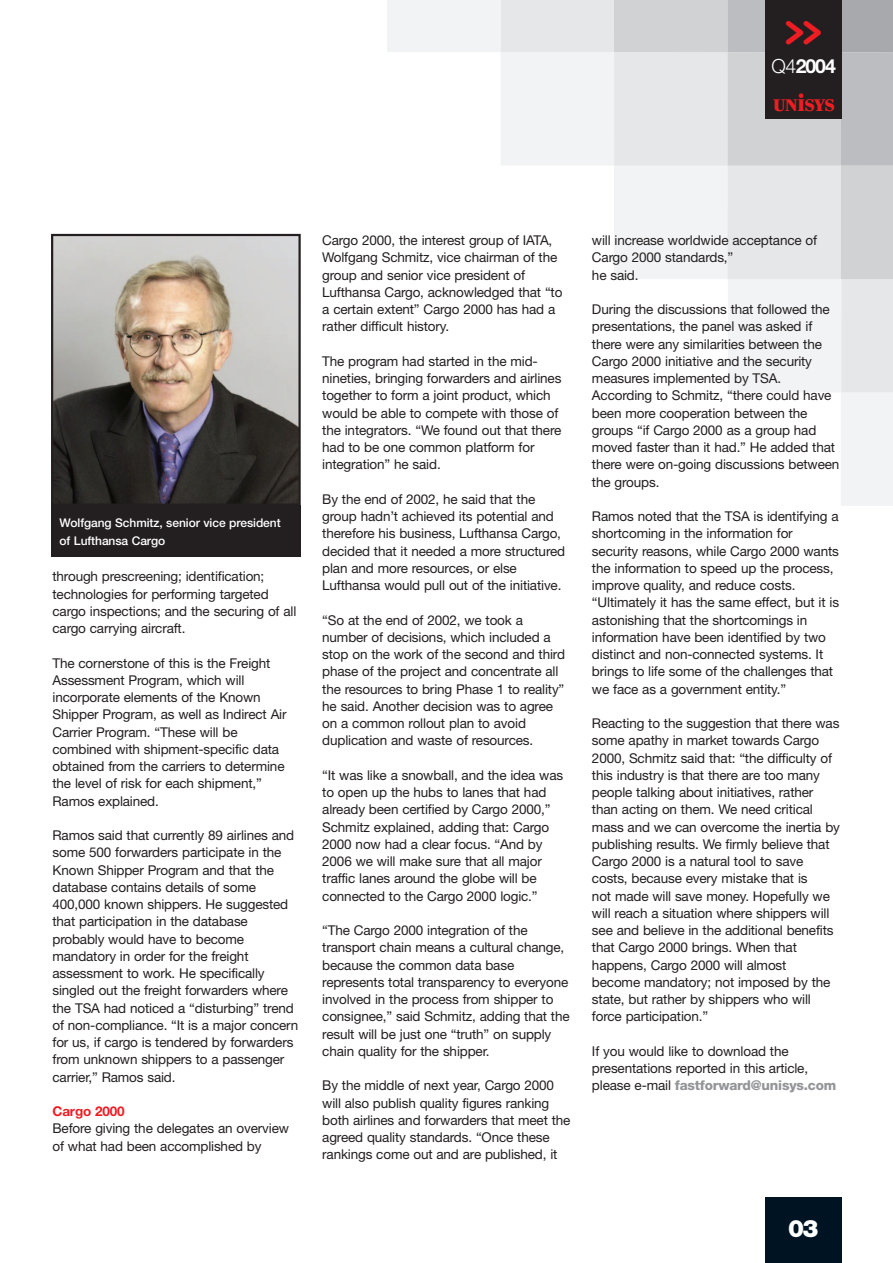
<style>
.page{position:relative;width:893px;height:1263px;background:#fff}
.page>*{position:absolute;margin:0;border:0;box-sizing:border-box;transform-origin:0 0}
.t1{font:31.5px "Uni Sans Display";color:#ee1d23}
.t2{font:900 24px "Helvetica Neue";color:#fff}
.t3{font:700 19.5px "Helvetica Neue";color:#fff}
.t4{font:13.5px/17.2px "Helvetica Neue";letter-spacing:-.01em;color:#231f20}
.t5{font:700 13.5px "Helvetica Neue";letter-spacing:-.01em;color:#ee1d23}
.t6{font:500 12px/18px "Helvetica Neue";letter-spacing:-.005em;color:#fff}
.t7{font:12px "Unisys Logo";color:#ee1d23}
.s1{font-weight:300}
.s2{font-weight:800;color:#939598}
</style>
<div class="page">
<div style="left:614px;top:165px;width:114px;height:114px;background:#f2f3f4"></div>
<div style="left:500px;top:52px;width:114px;height:114px;background:#f2f3f4"></div>
<div style="left:387px;top:0;width:113px;height:52px;background:#f2f3f4"></div>
<div style="left:728px;top:279px;width:114px;height:113px;background:#f2f3f4"></div>
<div style="left:841px;top:392px;width:52px;height:114px;background:#f2f3f4"></div>
<div style="left:727px;top:165px;width:114px;height:114px;background:#e6e7e9"></div>
<div style="left:614px;top:52px;width:113px;height:114px;background:#e6e7e9"></div>
<div style="left:501px;top:0;width:113px;height:52px;background:#e6e7e9"></div>
<div style="left:841px;top:279px;width:52px;height:113px;background:#e6e7e9"></div>
<div style="left:841px;top:166px;width:52px;height:113px;background:#d1d2d4"></div>
<div style="left:727px;top:52px;width:114px;height:114px;background:#d1d2d4"></div>
<div style="left:614px;top:0;width:113px;height:52px;background:#d1d2d4"></div>
<div style="left:841px;top:52px;width:52px;height:114px;background:#bcbdc0"></div>
<div style="left:727px;top:0;width:114px;height:52px;background:#bcbdc0"></div>
<div style="left:841px;top:0;width:52px;height:52px;background:#a8a9ad"></div>
<div style="left:765px;top:0;width:77px;height:119px;background:#231f20"></div>
<div style="left:765px;top:1197px;width:77px;height:66px;background:#001322"></div>
<div style="left:51px;top:506px;width:250px;height:51px;background:#231f20"></div>
<img style="left:54px;top:237px;width:244px;height:266px">
<div style="left:51px;top:234px;width:250px;height:272px;border:2px solid #231f20"></div>
<h1 class="t1" style="left:784px;top:14px;width:40px">cc</h1>
<h3 class="t3" style="left:772px;top:59px;width:66px"><span class="s1">Q4</span>2004</h3>
<p class="t7" style="left:773px;top:99px;width:63px">UNISYS</p>
<p class="t6" style="left:60px;top:514px;width:223px">Wolfgang Schmitz, senior vice president of Lufthansa Cargo</p>
<p class="t4" style="left:53px;top:569px;width:245px">through prescreening; identification; technologies for performing targeted cargo inspections; and the securing of all cargo carrying aircraft.</p>
<p class="t4" style="left:53px;top:655px;width:236px">The cornerstone of this is the Freight Assessment Program, which will incorporate elements of the Known Shipper Program, as well as Indirect Air Carrier Program. “These will be combined with shipment-specific data obtained from the carriers to determine the level of risk for each shipment,” Ramos explained.</p>
<p class="t4" style="left:53px;top:828px;width:247px">Ramos said that currently 89 airlines and some 500 forwarders participate in the Known Shipper Program and that the database contains details of some 400,000 known shippers. He suggested that participation in the database probably would have to become mandatory in order for the freight assessment to work. He specifically singled out the freight forwarders where the TSA had noticed a “disturbing” trend of non-compliance. “It is a major concern for us, if cargo is tendered by forwarders from unknown shippers to a passenger carrier,” Ramos said.</p>
<p class="t5" style="left:53px;top:1106px;width:74px">Cargo 2000</p>
<p class="t4" style="left:53px;top:1121px;width:238px">Before giving the delegates an overview of what had been accomplished by</p>
<p class="t4" style="left:322px;top:233px;width:242px">Cargo 2000, the interest group of IATA, Wolfgang Schmitz, vice chairman of the group and senior vice president of Lufthansa Cargo, acknowledged that “to a certain extent” Cargo 2000 has had a rather difficult history.</p>
<p class="t4" style="left:322px;top:354px;width:241px">The program had started in the mid&shy;nineties, bringing forwarders and airlines together to form a joint product, which would be able to compete with those of the integrators. “We found out that there had to be one common platform for integration” he said.</p>
<p class="t4" style="left:322px;top:492px;width:244px">By the end of 2002, he said that the group hadn’t achieved its potential and therefore his business, Lufthansa Cargo, decided that it needed a more structured plan and more resources, or else Lufthansa would pull out of the initiative.</p>
<p class="t4" style="left:322px;top:612px;width:244px">“So at the end of 2002, we took a number of decisions, which included a stop on the work of the second and third phase of the project and concentrate all the resources to bring Phase 1 to reality” he said. Another decision was to agree on a common rollout plan to avoid duplication and waste of resources.</p>
<p class="t4" style="left:322px;top:768px;width:242px">“It was like a snowball, and the idea was to open up the hubs to lanes that had already been certified by Cargo 2000,” Schmitz explained, adding that: Cargo 2000 now had a clear focus. “And by 2006 we will make sure that all major traffic lanes around the globe will be connected to the Cargo 2000 logic.”</p>
<p class="t4" style="left:322px;top:923px;width:249px">“The Cargo 2000 integration of the transport chain means a cultural change, because the common data base represents total transparency to everyone involved in the process from shipper to consignee,” said Schmitz, adding that the result will be just one “truth” on supply chain quality for the shipper.</p>
<p class="t4" style="left:322px;top:1078px;width:250px">By the middle of next year, Cargo 2000 will also publish quality figures ranking both airlines and forwarders that meet the agreed quality standards. “Once these rankings come out and are published, it</p>
<p class="t4" style="left:592px;top:233px;width:227px">will increase worldwide acceptance of<br>Cargo 2000 standards,”<br>he said.</p>
<p class="t4" style="left:592px;top:302px;width:249px">During the discussions that followed the presentations, the panel was asked if there were any similarities between the Cargo 2000 initiative and the security measures implemented by TSA.<br>According to Schmitz, “there could have been more cooperation between the groups “if Cargo 2000 as a group had moved faster than it had.” He added that there were on-going discussions between the groups.</p>
<p class="t4" style="left:592px;top:509px;width:249px">Ramos noted that the TSA is identifying a shortcoming in the information for security reasons, while Cargo 2000 wants the information to speed up the process, improve quality, and reduce costs. “Ultimately it has the same effect, but it is astonishing that the shortcomings in information have been identified by two distinct and non-connected systems. It brings to life some of the challenges that we face as a government entity.”</p>
<p class="t4" style="left:592px;top:716px;width:249px">Reacting to the suggestion that there was some apathy in market towards Cargo 2000, Schmitz said that: “the difficulty of this industry is that there are too many people talking about initiatives, rather than acting on them. We need critical mass and we can overcome the inertia by publishing results. We firmly believe that Cargo 2000 is a natural tool to save costs, because every mistake that is<br>not made will save money. Hopefully we will reach a situation where shippers will see and believe in the additional benefits that Cargo 2000 brings. When that happens, Cargo 2000 will almost<br>become mandatory; not imposed by the state, but rather by shippers who will force participation.”</p>
<p class="t4" style="left:592px;top:1044px;width:246px">If you would like to download the presentations reported in this article, please e-mail <span class="s2">fastforward@unisys.com</span></p>
<h2 class="t2" style="left:788px;top:1220px;width:32px">03</h2>
</div>
